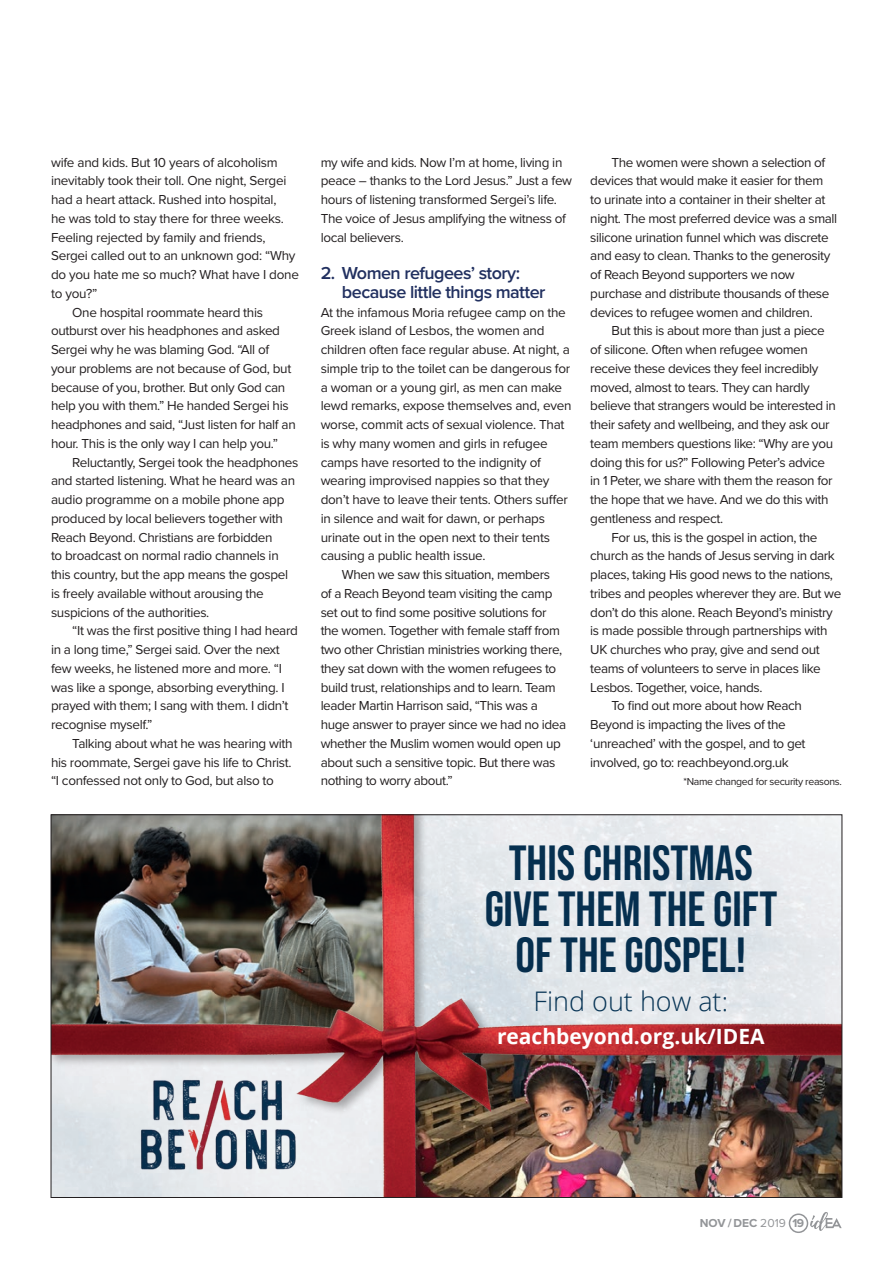
<style>
.page{position:relative;width:893px;height:1263px;background:#fff}
.page>*{position:absolute;margin:0;border:0;box-sizing:border-box;transform-origin:0 0}
.t1{font:49.35px/45.9px "Bebas Neue";color:#073455;text-align:center}
.t2{font:300 27px "Open Sans";color:#073455}
.t3{font:700 21px "Open Sans";color:#fff}
.Body_-_headers{font:600 18px/18.8px "Proxima Nova";letter-spacing:-.03em;color:#213060}
.Body_-_indented{font:13.5px/18.8px "Proxima Nova";letter-spacing:-.03em;color:#231f20}
.Body_-_No_Indent{font:13.5px/18.8px "Proxima Nova";letter-spacing:-.02em;color:#231f20}
.t4{font:700 12px "Proxima Nova";color:#939598}
.Body_-_indented-2{font:10.5px "Proxima Nova";letter-spacing:-.03em;color:#231f20}
.s1{font-weight:400}
</style>
<div class="page">
<svg style="left:789px;top:1212px;width:53px;height:21px"></svg>
<div style="left:51px;top:815px;width:791px;height:382px;background:#231f20;opacity:.35"></div>
<img style="left:121px;top:1059px;width:194px;height:132px">
<p class="Body_-_No_Indent" style="left:51px;top:152px;width:249px">wife and kids. But 10 years of alcoholism inevitably took their toll. One night, Sergei had a heart attack. Rushed into hospital,<br>he was told to stay there for three weeks.<br>Feeling rejected by family and friends, Sergei called out to an unknown god: “Why do you hate me so much? What have I done to you?”</p>
<p class="Body_-_indented" style="left:51px;top:302px;width:246px;text-indent:21px">One hospital roommate heard this outburst over his headphones and asked Sergei why he was blaming God. “All of your problems are not because of God, but because of you, brother. But only God can help you with them.” He handed Sergei his headphones and said, “Just listen for half an hour. This is the only way I can help you.”</p>
<p class="Body_-_indented" style="left:51px;top:452px;width:249px;text-indent:21px">Reluctantly, Sergei took the headphones and started listening. What he heard was an audio programme on a mobile phone app produced by local believers together with Reach Beyond. Christians are forbidden<br>to broadcast on normal radio channels in this country, but the app means the gospel is freely available without arousing the suspicions of the authorities.</p>
<p class="Body_-_indented" style="left:51px;top:621px;width:248px;text-indent:21px">“It was the first positive thing I had heard in a long time,” Sergei said. Over the next few weeks, he listened more and more. “I was like a sponge, absorbing everything. I prayed with them; I sang with them. I didn’t recognise myself.”</p>
<p class="Body_-_indented" style="left:51px;top:733px;width:243px;text-align:justify;text-indent:21px">Talking about what he was hearing with his roommate, Sergei gave his life to Christ. “I confessed not only to God, but also to</p>
<p class="Body_-_indented" style="left:321px;top:152px;width:253px">my wife and kids. Now I’m at home, living in peace – thanks to the Lord Jesus.” Just a few hours of listening transformed Sergei’s life.<br>The voice of Jesus amplifying the witness of local believers.</p>
<p class="Body_-_headers" style="left:342px;top:263px;width:205px;text-indent:-21px">2. Women refugees’ story: because little things matter</p>
<p class="Body_-_No_Indent" style="left:321px;top:302px;width:252px">At the infamous Moria refugee camp on the Greek island of Lesbos, the women and children often face regular abuse. At night, a simple trip to the toilet can be dangerous for a woman or a young girl, as men can make lewd remarks, expose themselves and, even worse, commit acts of sexual violence. That is why many women and girls in refugee camps have resorted to the indignity of wearing improvised nappies so that they don’t have to leave their tents. Others suffer in silence and wait for dawn, or perhaps urinate out in the open next to their tents causing a public health issue.</p>
<p class="Body_-_indented" style="left:321px;top:565px;width:247px;text-indent:21px">When we saw this situation, members<br>of a Reach Beyond team visiting the camp set out to find some positive solutions for the women. Together with female staff from two other Christian ministries working there, they sat down with the women refugees to build trust, relationships and to learn. Team leader Martin Harrison said, “This was a huge answer to prayer since we had no idea whether the Muslim women would open up about such a sensitive topic. But there was nothing to worry about.”</p>
<p class="Body_-_indented" style="left:590px;top:152px;width:248px;text-indent:21px">The women were shown a selection of devices that would make it easier for them to urinate into a container in their shelter at night. The most preferred device was a small silicone urination funnel which was discrete and easy to clean. Thanks to the generosity of Reach Beyond supporters we now purchase and distribute thousands of these devices to refugee women and children.</p>
<p class="Body_-_indented" style="left:590px;top:321px;width:247px;text-indent:21px">But this is about more than just a piece of silicone. Often when refugee women receive these devices they feel incredibly moved, almost to tears. They can hardly believe that strangers would be interested in their safety and wellbeing, and they ask our team members questions like: “Why are you doing this for us?” Following Peter’s advice in 1 Peter, we share with them the reason for the hope that we have. And we do this with gentleness and respect.</p>
<p class="Body_-_indented" style="left:590px;top:527px;width:253px;text-indent:21px">For us, this is the gospel in action, the church as the hands of Jesus serving in dark places, taking His good news to the nations, tribes and peoples wherever they are. But we don’t do this alone. Reach Beyond’s ministry is made possible through partnerships with UK churches who pray, give and send out teams of volunteers to serve in places like Lesbos. Together, voice, hands.</p>
<p class="Body_-_indented" style="left:590px;top:696px;width:217px;text-indent:21px">To find out more about how Reach Beyond is impacting the lives of the ‘unreached’ with the gospel, and to get involved, go to: reachbeyond.org.uk</p>
<p class="Body_-_indented-2" style="left:683px;top:774px;width:160px">*Name changed for security reasons.</p>
<h1 class="t1" style="left:484px;top:839px;width:295px">THIS CHRISTMAS<br>GIVE THEM THE GIFT<br>OF THE GOSPEL!</h1>
<p class="t2" style="left:533px;top:983px;width:196px">Find out how at:</p>
<p class="t3" style="left:497px;top:1022px;width:269px">reachbeyond.org.uk/IDEA</p>
<p class="t4" style="left:700px;top:1214px;width:106px">NOV / DEC <span class="s1">2019</span> 19</p>
</div>
